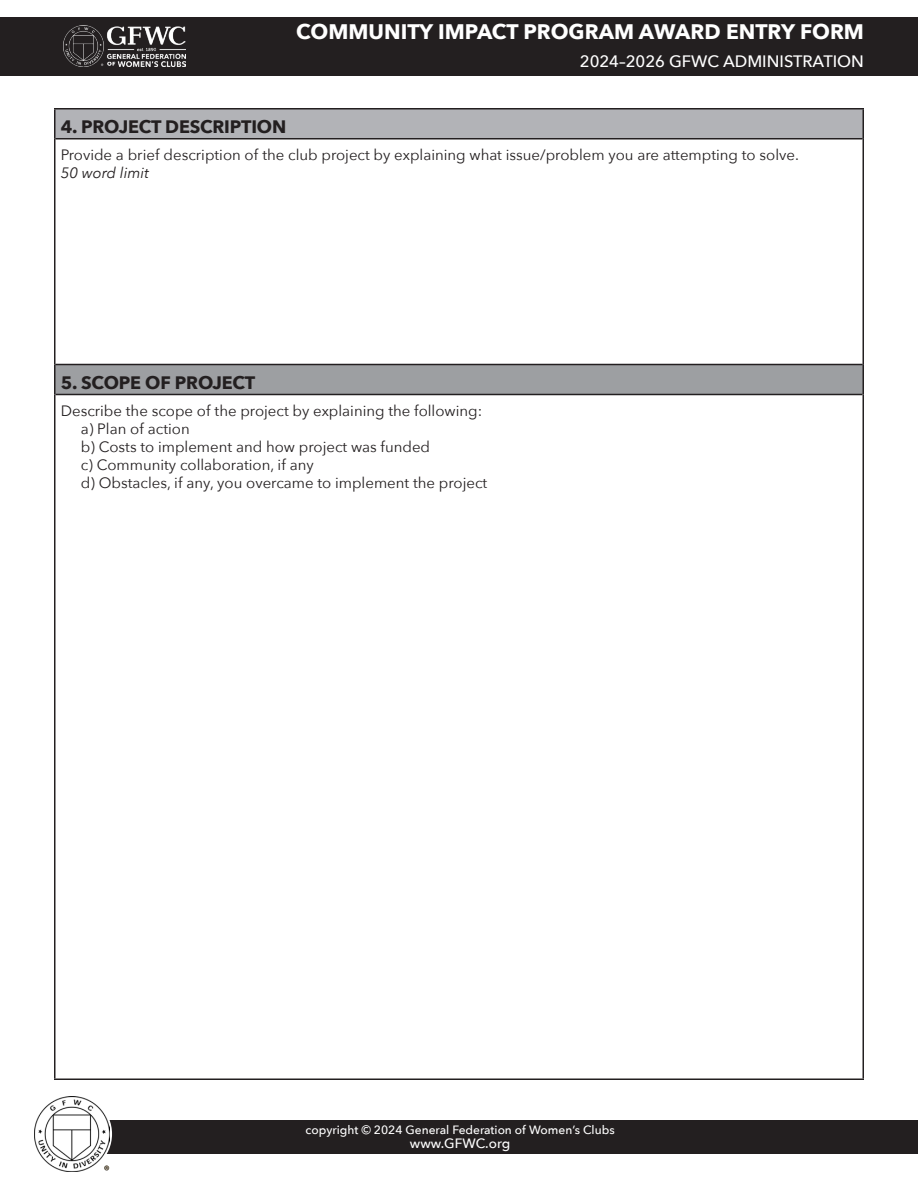
<style>
.page{position:relative;width:918px;height:1188px;background:#fff}
.page>*{position:absolute;margin:0;border:0;box-sizing:border-box;transform-origin:0 0}
.t1{font:700 24px "Avenir Next";color:#fff}
.t2{font:700 21px "Avenir Next";color:#fff}
.t3{font:700 18px "Avenir Next";letter-spacing:-.01em;color:#231f20}
.Club_Manual{font:500 16.5px "Avenir Next";color:#fff}
.t4{font:15px "Avenir Next";color:#231f20}
.t5{font:italic 15px "Avenir Next";color:#231f20}
.t6{font:500 13.5px "Avenir Next";color:#fff}
.t7{font:500 12px "Avenir Next";color:#fff}
</style>
<div class="page">
<div style="left:73px;top:1120px;width:845px;height:34px;background:#231f20"></div>
<svg style="left:31px;top:1094px;width:81px;height:80px"></svg>
<img style="left:35px;top:1096px;width:75px;height:76px">
<div style="left:55px;top:109px;width:808px;height:30px;background:#b2b3b7"></div>
<div style="left:55px;top:364px;width:808px;height:30px;background:#9d9fa2"></div>
<hr style="left:54px;top:108px;width:810px;height:1px;background:#231f20">
<hr style="left:54px;top:109px;width:1px;height:30px;background:#231f20">
<hr style="left:863px;top:109px;width:1px;height:30px;background:#231f20">
<hr style="left:54px;top:139px;width:1px;height:225px;background:#231f20">
<hr style="left:863px;top:139px;width:1px;height:225px;background:#231f20">
<hr style="left:54px;top:364px;width:1px;height:30px;background:#231f20">
<hr style="left:863px;top:364px;width:1px;height:30px;background:#231f20">
<hr style="left:54px;top:394px;width:1px;height:685px;background:#231f20">
<hr style="left:863px;top:394px;width:1px;height:685px;background:#231f20">
<hr style="left:54px;top:1079px;width:810px;height:1px;background:#231f20">
<hr style="left:55px;top:138px;width:808px;height:1px;background:#231f20">
<hr style="left:55px;top:364px;width:808px;height:1px;background:#231f20">
<hr style="left:55px;top:394px;width:808px;height:1px;background:#231f20">
<div style="left:0;top:17px;width:918px;height:59px;background:#231f20"></div>
<p class="t2" style="left:296px;top:14px;width:569px">COMMUNITY IMPACT PROGRAM AWARD ENTRY FORM</p>
<p class="Club_Manual" style="left:580px;top:47px;width:286px">2024–2026 GFWC ADMINISTRATION</p>
<h1 class="t1" style="left:365px;top:13px;width:501px">COMMUNITY IMPACT PROGRAM AWARDS</h1>
<p class="Club_Manual" style="left:604px;top:47px;width:262px">2024–2026 GFWC CLUB MANUAL</p>
<p class="t3" style="left:61px;top:111px;width:227px">4. PROJECT DESCRIPTION</p>
<p class="t4" style="left:61px;top:142px;width:740px">Provide a brief description of the club project by explaining what issue/problem you are attempting to solve.</p>
<p class="t5" style="left:61px;top:160px;width:90px">50 word limit</p>
<p class="t3" style="left:61px;top:367px;width:196px">5. SCOPE OF PROJECT</p>
<p class="t4" style="left:61px;top:398px;width:423px">Describe the scope of the project by explaining the following:</p>
<p class="t4" style="left:81px;top:416px;width:110px">a) Plan of action</p>
<p class="t4" style="left:81px;top:434px;width:351px">b) Costs to implement and how project was funded</p>
<p class="t4" style="left:81px;top:452px;width:234px">c) Community collaboration, if any</p>
<p class="t4" style="left:81px;top:470px;width:408px">d) Obstacles, if any, you overcame to implement the project</p>
<p class="t7" style="left:305px;top:1120px;width:311px">copyright © 2024 General Federation of Women’s Clubs</p>
<p class="t6" style="left:410px;top:1132px;width:102px">www.GFWC.org</p>
</div>
